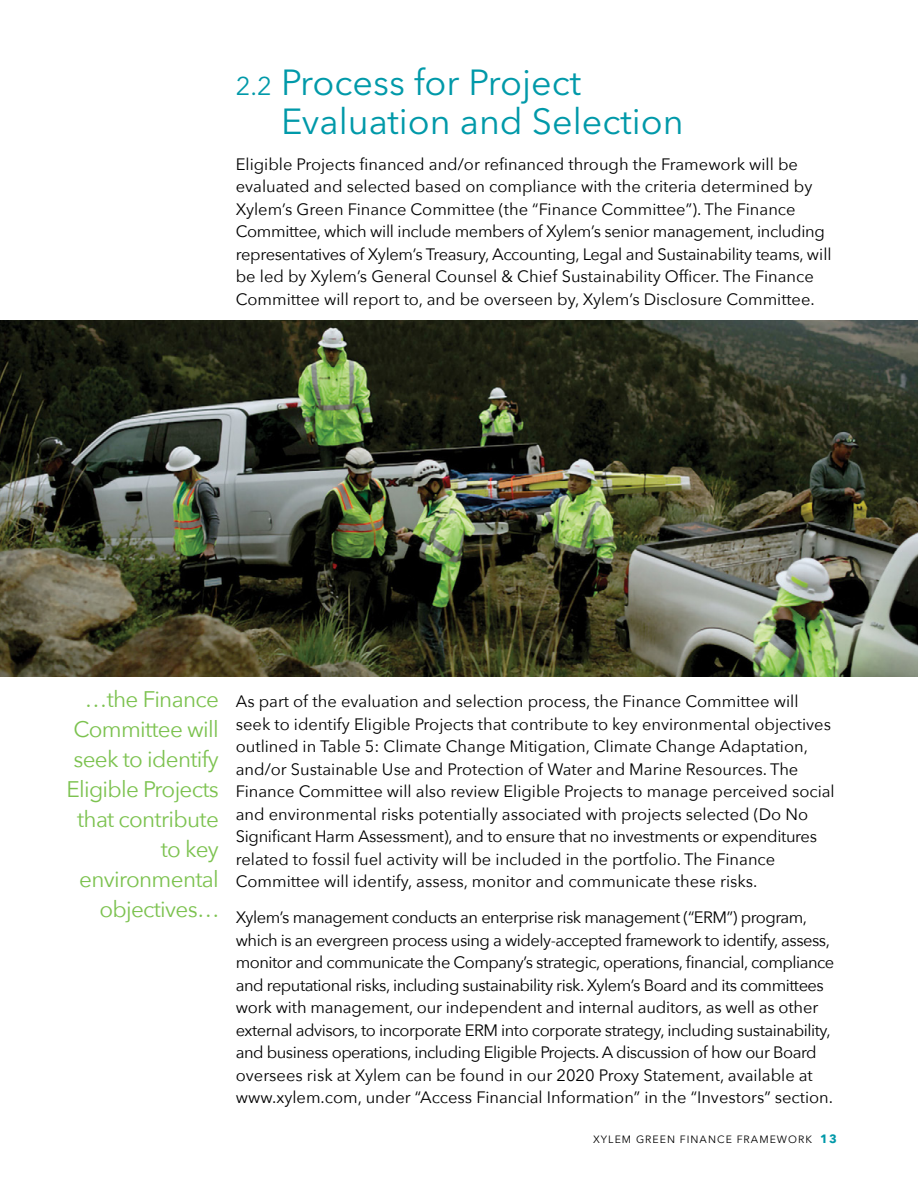
<style>
.page{position:relative;width:918px;height:1188px;background:#fff}
.page>*{position:absolute;margin:0;border:0;box-sizing:border-box;transform-origin:0 0}
.t1{font:36px/39px "Avenir Next LT Pro";color:#0099a9}
.t2{font:22.5px/30px "Avenir Next";letter-spacing:-.03em;color:#7cc24f;text-align:right}
.t3{font:16.5px/22.5px "Avenir Next";color:#000}
.t4{font:16.5px/22.5px "Avenir Next";letter-spacing:-.03em;color:#000}
.t5{font:10.5px "Avenir Next LT Pro";letter-spacing:.1em;color:#000}
.s1{font-size:25.5px}
.s2{font-weight:700;font-size:12px;color:#0099a9}
</style>
<div class="page">
<img style="left:0;top:321px;width:918px;height:355px">
<h1 class="t1" style="left:281px;top:63px;width:404px;text-indent:-45px"><span class="s1">2.2</span> Process for Project<br>Evaluation and Selection</h1>
<p class="t3" style="left:236px;top:152px;width:597px">Eligible Projects financed and/or refinanced through the Framework will be evaluated and selected based on compliance with the criteria determined by Xylem’s Green Finance Committee (the “Finance Committee”). The Finance Committee, which will include members of Xylem’s senior management, including representatives of Xylem’s Treasury, Accounting, Legal and Sustainability teams, will be led by Xylem’s General Counsel &amp; Chief Sustainability Officer. The Finance Committee will report to, and be overseen by, Xylem’s Disclosure Committee.</p>
<h2 class="t2" style="left:66px;top:683px;width:155px">…the Finance<br>Committee will seek to identify<br>Eligible Projects that contribute to key environmental objectives…</h2>
<p class="t3" style="left:236px;top:690px;width:600px">As part of the evaluation and selection process, the Finance Committee will seek to identify Eligible Projects that contribute to key environmental objectives outlined in Table 5: Climate Change Mitigation, Climate Change Adaptation, and/or Sustainable Use and Protection of Water and Marine Resources. The Finance Committee will also review Eligible Projects to manage perceived social and environmental risks potentially associated with projects selected (Do No Significant Harm Assessment), and to ensure that no investments or expenditures related to fossil fuel activity will be included in the portfolio. The Finance Committee will identify, assess, monitor and communicate these risks.</p>
<p class="t4" style="left:236px;top:906px;width:600px">Xylem’s management conducts an enterprise risk management (“ERM”) program, which is an evergreen process using a widely-accepted framework to identify, assess, monitor and communicate the Company’s strategic, operations, financial, compliance and reputational risks, including sustainability risk. Xylem’s Board and its committees work with management, our independent and internal auditors, as well as other external advisors, to incorporate ERM into corporate strategy, including sustainability, and business operations, including Eligible Projects. A discussion of how our Board oversees risk at Xylem can be found in our 2020 Proxy Statement, available at www.xylem.com, under “Access Financial Information” in the “Investors” section.</p>
<p class="t5" style="left:593px;top:1133px;width:245px">XYLEM GREEN FINANCE FRAMEWORK <span class="s2">13</span></p>
</div>
